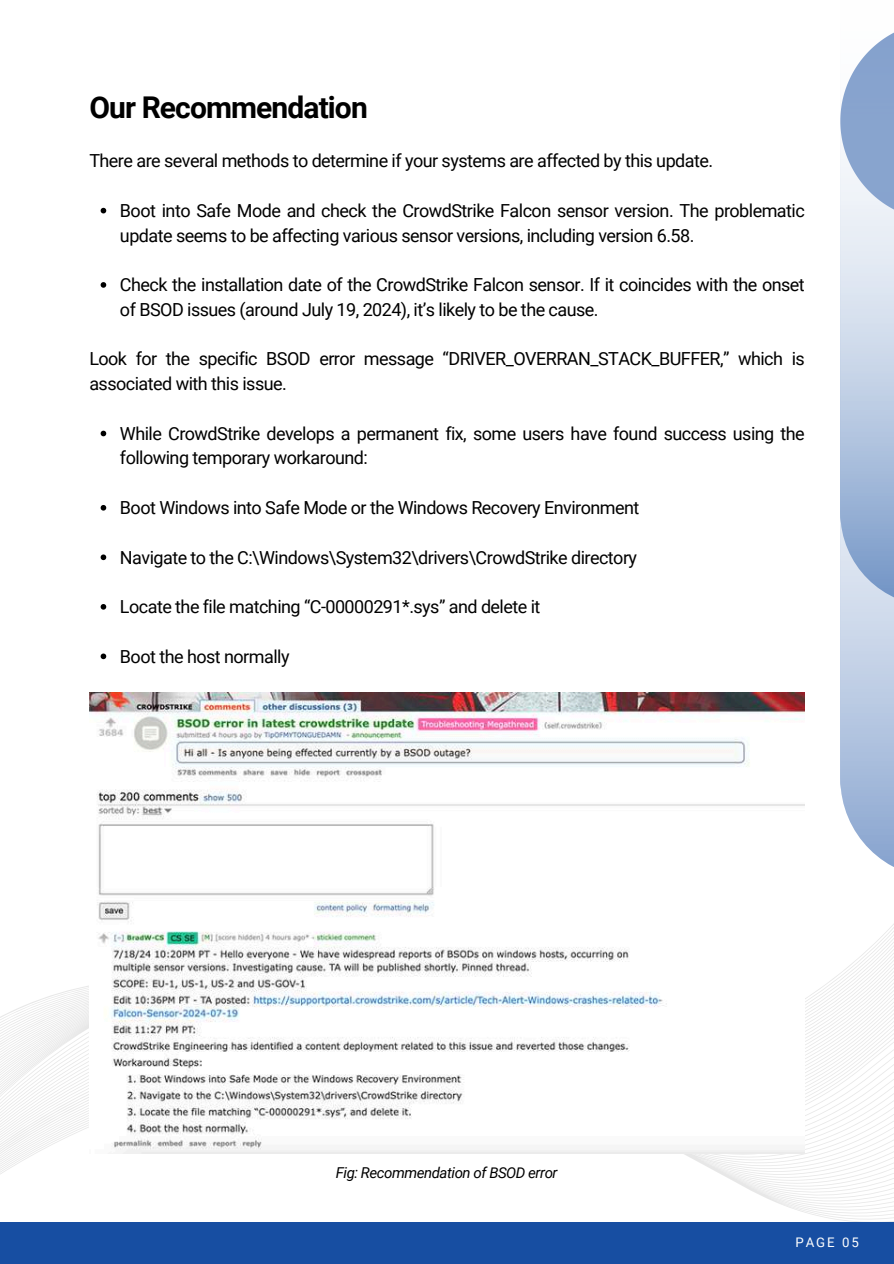
<style>
.page{position:relative;width:894px;height:1264px;background:#fff}
.page>*{position:absolute;margin:0;border:0;box-sizing:border-box;transform-origin:0 0}
.t1{font:700 30px "Roboto";letter-spacing:-.03em;color:#000}
.t2{font:18px/24.8px "Roboto";letter-spacing:-.03em;color:#000}
.t3{font:italic 15px "Roboto";letter-spacing:-.03em;color:#000}
.t4{font:13.2px "Roboto";letter-spacing:.15em;color:#fff}
</style>
<div class="page">
<svg style="left:0;top:925px;width:893px;height:296px"></svg>
<div style="left:0;top:1221px;width:893px;height:42px;background:#174ea2"></div>
<img style="left:89px;top:692px;width:715px;height:461px">
<svg style="left:101px;top:208px;width:5px;height:5px"></svg>
<svg style="left:101px;top:282px;width:5px;height:6px"></svg>
<svg style="left:101px;top:430px;width:5px;height:6px"></svg>
<svg style="left:101px;top:505px;width:5px;height:5px"></svg>
<svg style="left:101px;top:554px;width:5px;height:6px"></svg>
<svg style="left:101px;top:604px;width:5px;height:5px"></svg>
<svg style="left:101px;top:653px;width:5px;height:6px"></svg>
<svg style="left:840px;top:33px;width:53px;height:834px;background:#b8c9e2"></svg>
<h1 class="t1" style="left:89px;top:90px;width:280px">Our Recommendation</h1>
<p class="t2" style="left:89px;top:149px;width:625px">There are several methods to determine if your systems are affected by this update.</p>
<p class="t2" style="left:120px;top:198px;width:686px">Boot into Safe Mode and check the CrowdStrike Falcon sensor version. The problematic update seems to be affecting various sensor versions, including version 6.58.</p>
<p class="t2" style="left:120px;top:272px;width:686px">Check the installation date of the CrowdStrike Falcon sensor. If it coincides with the onset of BSOD issues (around July 19, 2024), it’s likely to be the cause.</p>
<p class="t2" style="left:89px;top:347px;width:716px">Look for the specific BSOD error message “DRIVER_OVERRAN_STACK_BUFFER,” which is associated with this issue.</p>
<p class="t2" style="left:120px;top:421px;width:686px">While CrowdStrike develops a permanent fix, some users have found success using the following temporary workaround:</p>
<p class="t2" style="left:120px;top:495px;width:521px">Boot Windows into Safe Mode or the Windows Recovery Environment</p>
<p class="t2" style="left:120px;top:545px;width:518px">Navigate to the C:\Windows\System32\drivers\CrowdStrike directory</p>
<p class="t2" style="left:120px;top:594px;width:422px">Locate the file matching “C-00000291*.sys” and delete it</p>
<p class="t2" style="left:120px;top:644px;width:171px">Boot the host normally</p>
<p class="t3" style="left:336px;top:1163px;width:223px">Fig: Recommendation of BSOD error</p>
<p class="t4" style="left:795px;top:1234px;width:65px">PAGE 05</p>
</div>
